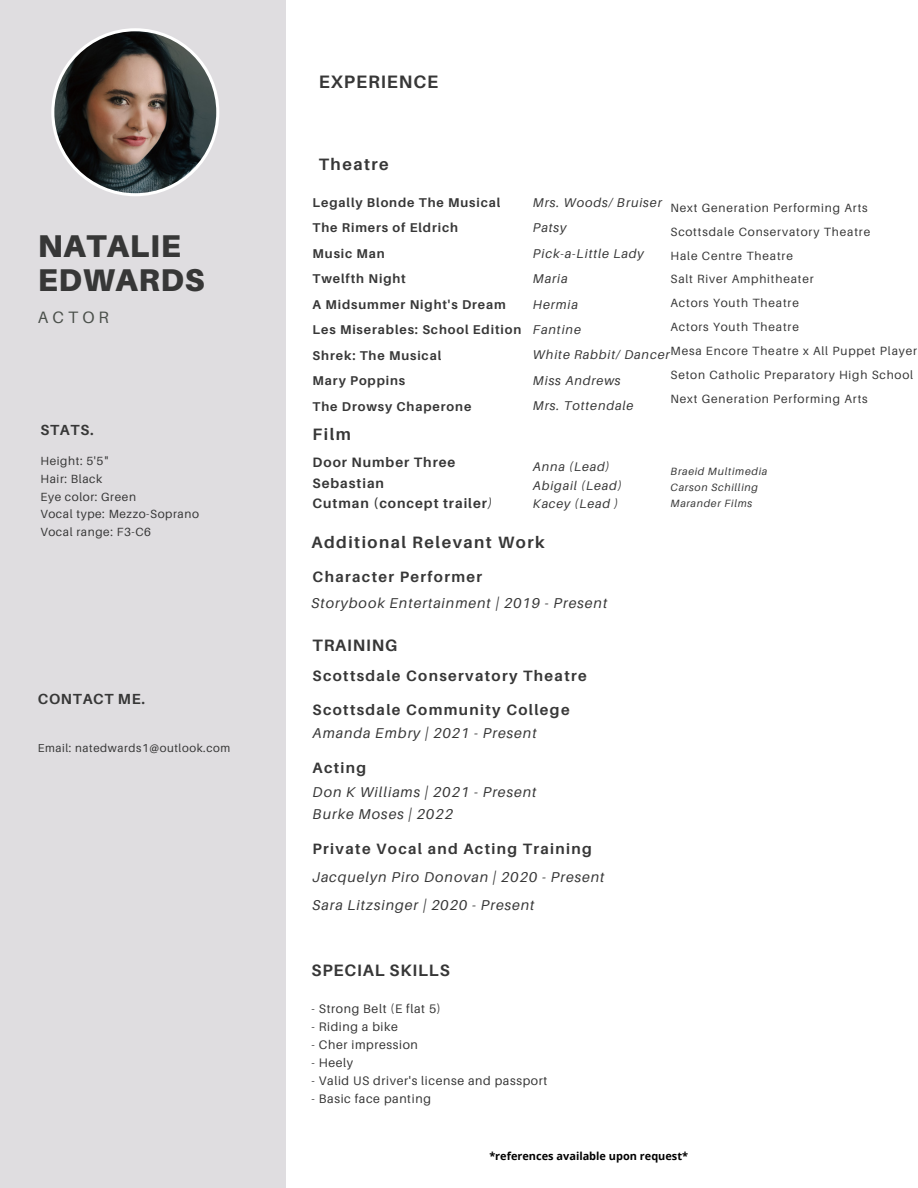
<style>
.page{position:relative;width:918px;height:1188px;background:#fff}
.page>*{position:absolute;margin:0;border:0;box-sizing:border-box;transform-origin:0 0}
.t1{font:900 31.5px/33.8px "Aileron";letter-spacing:.02em;color:#373737}
.t2{font:700 18px "Aileron";letter-spacing:.05em;color:#373737}
.t3{font:700 16.5px "Aileron";letter-spacing:.09em;color:#373737}
.t4{font:700 16.5px "Aileron";letter-spacing:.05em;color:#373737}
.t5{font:16.5px "Aileron";letter-spacing:.25em;color:#4a4f4a}
.t6{font:700 15px "Aileron";letter-spacing:.09em;color:#373737}
.t7{font:700 14.7px "Aileron";letter-spacing:.05em;color:#373737}
.t8{font:italic 14.25px/21.6px "Aileron";letter-spacing:.07em;color:#373737}
.t9{font:700 13.65px/20.4px "Aileron";letter-spacing:.07em;color:#373737}
.t10{font:700 12.75px/25.5px "Aileron";letter-spacing:.07em;color:#373737}
.t11{font:italic 12.75px/25.5px "Aileron";letter-spacing:.07em;color:#373737}
.t12{font:italic 12.6px/18.9px "Aileron";letter-spacing:.07em;color:#373737}
.t13{font:12.3px "Aileron";letter-spacing:.05em;color:#373737}
.t14{font:12px/23.9px "Aileron";letter-spacing:.07em;color:#373737}
.t15{font:11.85px/17.9px "Aileron";letter-spacing:.05em;color:#373737}
.t16{font:11.55px "Aileron";letter-spacing:.05em;color:#373737}
.t17{font:700 10.95px "Open Sans";color:#000}
.t18{font:italic 10.5px/15.9px "Aileron";letter-spacing:.07em;color:#373737}
.s1{font-weight:400;font-style:italic}
</style>
<div class="page">
<div style="left:0;top:0;width:286px;height:1188px;background:#dfdde0"></div>
<svg style="left:51px;top:28px;width:168px;height:168px"></svg>
<h1 class="t1" style="left:38px;top:228px;width:168px">NATALIE<br>EDWARDS</h1>
<h3 class="t5" style="left:38px;top:307px;width:73px">ACTOR</h3>
<p class="t7" style="left:40px;top:420px;width:55px">STATS.</p>
<p class="t15" style="left:40px;top:452px;width:160px">Height: 5'5"<br>Hair: Black<br>Eye color: Green<br>Vocal type: Mezzo-Soprano<br>Vocal range: F3-C6</p>
<p class="t7" style="left:38px;top:690px;width:109px">CONTACT ME.</p>
<p class="t16" style="left:38px;top:740px;width:194px">Email: natedwards1@outlook.com</p>
<h2 class="t2" style="left:319px;top:71px;width:121px">EXPERIENCE</h2>
<h3 class="t3" style="left:319px;top:154px;width:71px">Theatre</h3>
<p class="t10" style="left:313px;top:189px;width:210px">Legally Blonde The Musical<br>The Rimers of Eldrich<br>Music Man<br>Twelfth Night<br>A Midsummer Night's Dream<br>Les Miserables: School Edition<br>Shrek: The Musical<br>Mary Poppins<br>The Drowsy Chaperone</p>
<h3 class="t3" style="left:313px;top:424px;width:40px">Film</h3>
<p class="t9" style="left:313px;top:452px;width:181px">Door Number Three<br>Sebastian<br>Cutman (concept trailer<span class="s1">)</span></p>
<p class="t11" style="left:533px;top:189px;width:138px">Mrs. Woods/ Bruiser<br>Patsy<br>Pick-a-Little Lady<br>Maria<br>Hermia<br>Fantine<br>White Rabbit/ Dancer<br>Miss Andrews<br>Mrs. Tottendale</p>
<p class="t14" style="left:671px;top:195px;width:248px">Next Generation Performing Arts<br>Scottsdale Conservatory Theatre<br>Hale Centre Theatre<br>Salt River Amphitheater<br>Actors Youth Theatre<br>Actors Youth Theatre<br>Mesa Encore Theatre x All Puppet Player<br>Seton Catholic Preparatory High School<br>Next Generation Performing Arts</p>
<p class="t12" style="left:533px;top:457px;width:90px">Anna (Lead)<br>Abigail (Lead)<br>Kacey (Lead )</p>
<p class="t18" style="left:671px;top:463px;width:98px">Braeid Multimedia<br>Carson Schilling<br>Marander Films</p>
<h3 class="t3" style="left:312px;top:532px;width:235px">Additional Relevant Work</h3>
<p class="t6" style="left:313px;top:567px;width:171px">Character Performer</p>
<p class="t8" style="left:312px;top:592px;width:297px">Storybook Entertainment | 2019 - Present</p>
<h3 class="t4" style="left:313px;top:635px;width:86px">TRAINING</h3>
<p class="t6" style="left:313px;top:666px;width:276px">Scottsdale Conservatory Theatre</p>
<p class="t6" style="left:313px;top:701px;width:259px">Scottsdale Community College</p>
<p class="t8" style="left:313px;top:722px;width:226px">Amanda Embry | 2021 - Present</p>
<p class="t6" style="left:313px;top:759px;width:55px">Acting</p>
<p class="t8" style="left:313px;top:781px;width:225px">Don K Williams | 2021 - Present<br>Burke Moses | 2022</p>
<p class="t6" style="left:313px;top:839px;width:281px">Private Vocal and Acting Training</p>
<p class="t8" style="left:313px;top:866px;width:293px">Jacquelyn Piro Donovan | 2020 - Present</p>
<p class="t8" style="left:313px;top:894px;width:224px">Sara Litzsinger | 2020 - Present</p>
<h3 class="t4" style="left:312px;top:960px;width:140px">SPECIAL SKILLS</h3>
<p class="t13" style="left:312px;top:1001px;width:131px">- Strong Belt (E flat 5)</p>
<p class="t13" style="left:312px;top:1019px;width:88px">- Riding a bike</p>
<p class="t13" style="left:312px;top:1037px;width:108px">- Cher impression</p>
<p class="t13" style="left:312px;top:1055px;width:43px">- Heely</p>
<p class="t13" style="left:312px;top:1073px;width:237px">- Valid US driver's license and passport</p>
<p class="t13" style="left:312px;top:1091px;width:121px">- Basic face panting</p>
<p class="t17" style="left:489px;top:1148px;width:200px">*references available upon request*</p>
</div>
